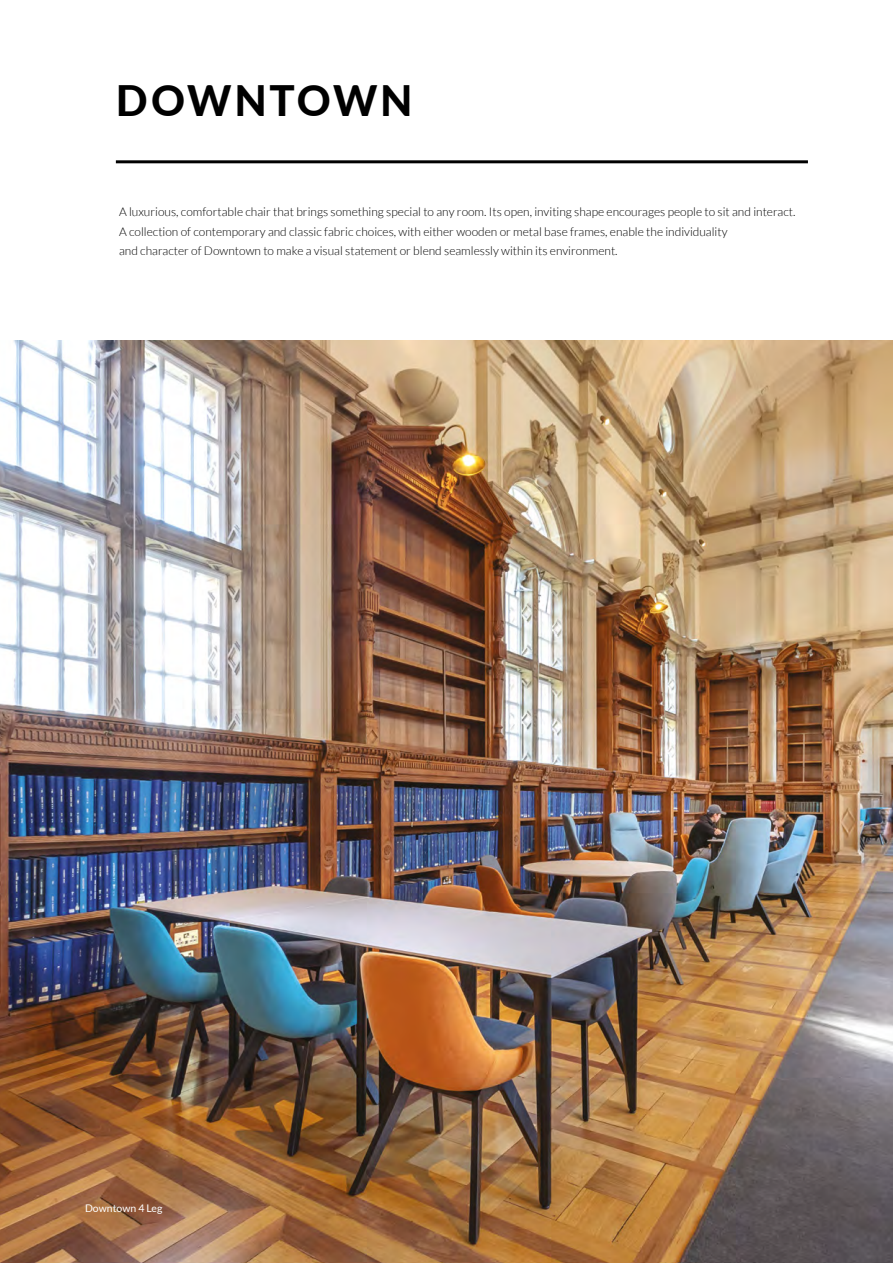
<style>
.page{position:relative;width:893px;height:1263px;background:#fff}
.page>*{position:absolute;margin:0;border:0;box-sizing:border-box;transform-origin:0 0}
.t1{font:800 42px "Lato";letter-spacing:.065em;color:#000}
.t2{font:300 12px/19.5px "Lato";color:#000}
.t3{font:10.5px "Lato";color:#fff}
</style>
<div class="page">
<img style="left:0;top:340px;width:893px;height:923px">
<hr style="left:116px;top:160px;width:692px;height:3px;background:#000">
<h1 class="t1" style="left:116px;top:70px;width:298px">DOWNTOWN</h1>
<p class="t2" style="left:119px;top:202px;width:678px">A luxurious, comfortable chair that brings something special to any room. Its open, inviting shape encourages people to sit and interact.<br>A collection of contemporary and classic fabric choices, with either wooden or metal base frames, enable the individuality<br>and character of Downtown to make a visual statement or blend seamlessly within its environment.</p>
<p class="t3" style="left:85px;top:1202px;width:79px">Downtown 4 Leg</p>
</div>
